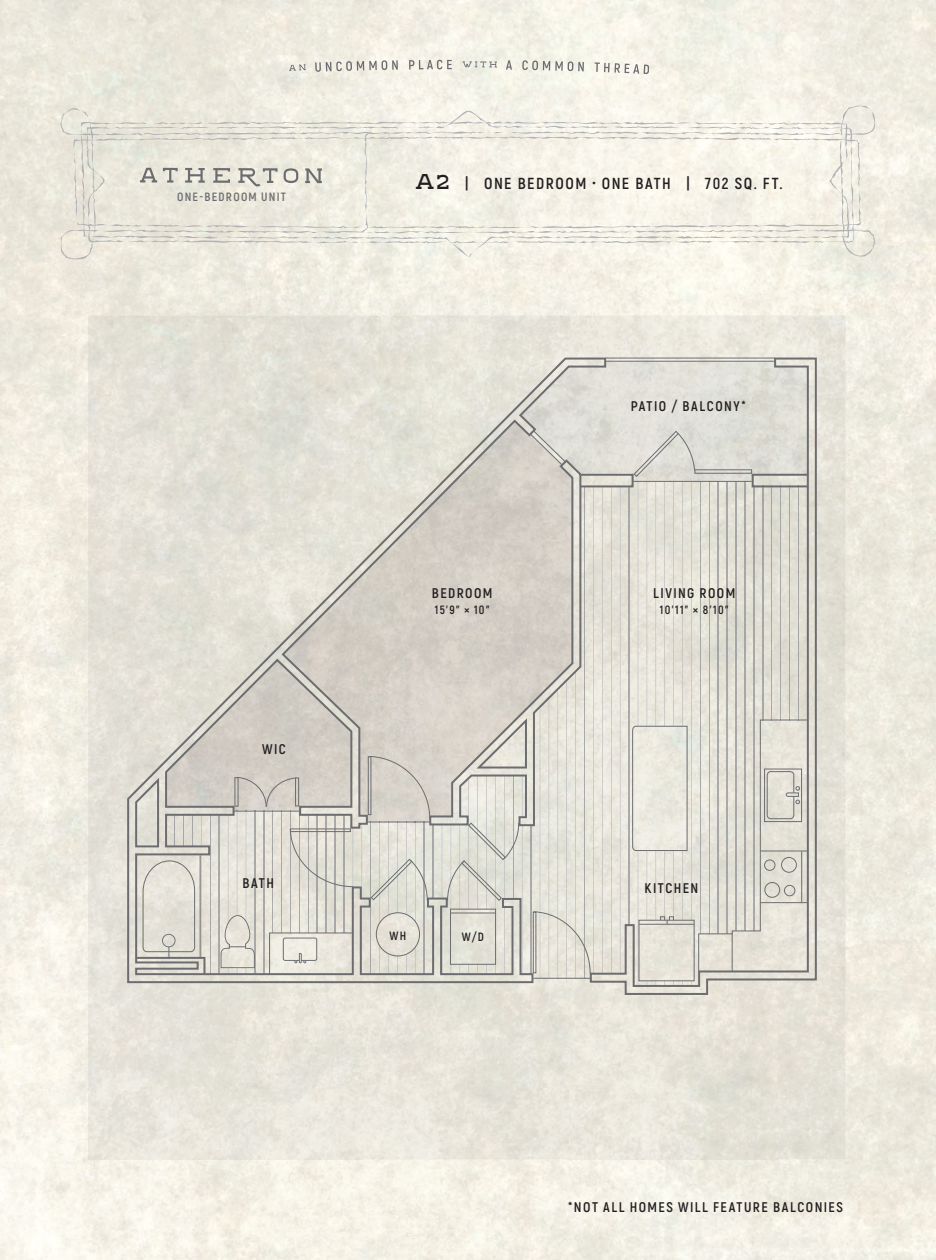
<style>
.page{position:relative;width:936px;height:1260px;background:#fff}
.page>*{position:absolute;margin:0;border:0;box-sizing:border-box;transform-origin:0 0}
.t1{font:700 16px "Akrobat";letter-spacing:.095em;color:#231f20}
.t2{font:700 14px "Akrobat";letter-spacing:.105em;color:#231f20}
.t3{font:700 12px "Akrobat";letter-spacing:.1em;color:#231f20}
.t4{font:700 12px "Akrobat";letter-spacing:.1em;color:#6c6d70}
.s1{font-family:"ZVIRODEMO1";font-weight:400;font-size:24px}
</style>
<div class="page">
<img style="left:570px;top:315px;width:276px;height:70px">
<img style="left:778px;top:385px;width:68px;height:775px">
<svg style="left:589px;top:357px;width:229px;height:639px;background:#dad8d0"></svg>
<svg style="left:125px;top:356px;width:482px;height:628px;background:#dad7ce"></svg>
<svg style="left:428px;top:458px;width:156px;height:369px;background:#d5d0c8"></svg>
<div style="left:376px;top:912px;width:44px;height:44px;border:1px solid #6c6d70;border-radius:50%"></div>
<hr style="left:450px;top:912px;width:46px;height:2px;background:#6c6d70">
<svg style="left:533px;top:911px;width:58px;height:63px;background:#dedbd2"></svg>
<svg style="left:632px;top:725px;width:56px;height:127px;background:#e5e3da"></svg>
<div style="left:638px;top:920px;width:57px;height:61px;border:1px solid #6c6d70"></div>
<hr style="left:639px;top:924px;width:55px;height:1px;background:#6c6d70">
<hr style="left:200px;top:855px;width:1px;height:103px;background:#6c6d70">
<div style="left:580px;top:474px;width:54px;height:13px;border:2px solid #6c6d70"></div>
<svg style="left:698px;top:719px;width:111px;height:253px;background:#d8d5cd"></svg>
<div style="left:767px;top:771px;width:27px;height:48px;border:1px solid #6c6d70;border-radius:4px"></div>
<svg style="left:660px;top:916px;width:14px;height:8px"></svg>
<svg style="left:269px;top:932px;width:85px;height:43px;background:#dad8d0"></svg>
<div style="left:694px;top:469px;width:58px;height:5px;border:1px solid #6c6d70"></div>
<svg style="left:289px;top:64px;width:17px;height:7px"></svg>
<svg style="left:315px;top:60px;width:83px;height:12px"></svg>
<svg style="left:409px;top:60px;width:43px;height:9px"></svg>
<svg style="left:463px;top:61px;width:34px;height:6px"></svg>
<svg style="left:506px;top:60px;width:6px;height:10px"></svg>
<svg style="left:522px;top:60px;width:62px;height:11px"></svg>
<svg style="left:595px;top:62px;width:54px;height:12px"></svg>
<svg style="left:60px;top:105px;width:815px;height:154px;background:#eeebe0"></svg>
<svg style="left:80px;top:121px;width:769px;height:138px;background:#f2efe4"></svg>
<svg style="left:73px;top:136px;width:790px;height:93px;background:#e5e2d8"></svg>
<svg style="left:85px;top:109px;width:769px;height:136px;background:#eeece1"></svg>
<svg style="left:140px;top:168px;width:17px;height:15px"></svg>
<svg style="left:163px;top:168px;width:15px;height:15px"></svg>
<svg style="left:185px;top:168px;width:20px;height:15px"></svg>
<svg style="left:213px;top:168px;width:17px;height:15px"></svg>
<svg style="left:238px;top:168px;width:40px;height:18px"></svg>
<svg style="left:284px;top:168px;width:14px;height:15px"></svg>
<svg style="left:305px;top:168px;width:17px;height:15px"></svg>
<svg style="left:360px;top:132px;width:13px;height:101px"></svg>
<p class="t4" style="left:177px;top:189px;width:110px">ONE-BEDROOM UNIT</p>
<p class="t2" style="left:262px;top:740px;width:25px">WIC</p>
<p class="t2" style="left:243px;top:875px;width:33px">BATH</p>
<p class="t1" style="left:415px;top:174px;width:369px"><span class="s1">A2</span> | ONE BEDROOM • ONE BATH | 702 SQ. FT.</p>
<p class="t2" style="left:432px;top:584px;width:62px">BEDROOM</p>
<p class="t3" style="left:435px;top:602px;width:56px">15’9” × 10”</p>
<p class="t3" style="left:389px;top:928px;width:18px">WH</p>
<p class="t3" style="left:462px;top:929px;width:24px">W/D</p>
<p class="t2" style="left:631px;top:397px;width:117px">PATIO / BALCONY*</p>
<p class="t2" style="left:653px;top:584px;width:84px">LIVING ROOM</p>
<p class="t3" style="left:660px;top:602px;width:70px">10’11” × 8’10”</p>
<p class="t2" style="left:644px;top:879px;width:55px">KITCHEN</p>
<p class="t2" style="left:568px;top:1198px;width:276px">*NOT ALL HOMES WILL FEATURE BALCONIES</p>
</div>
